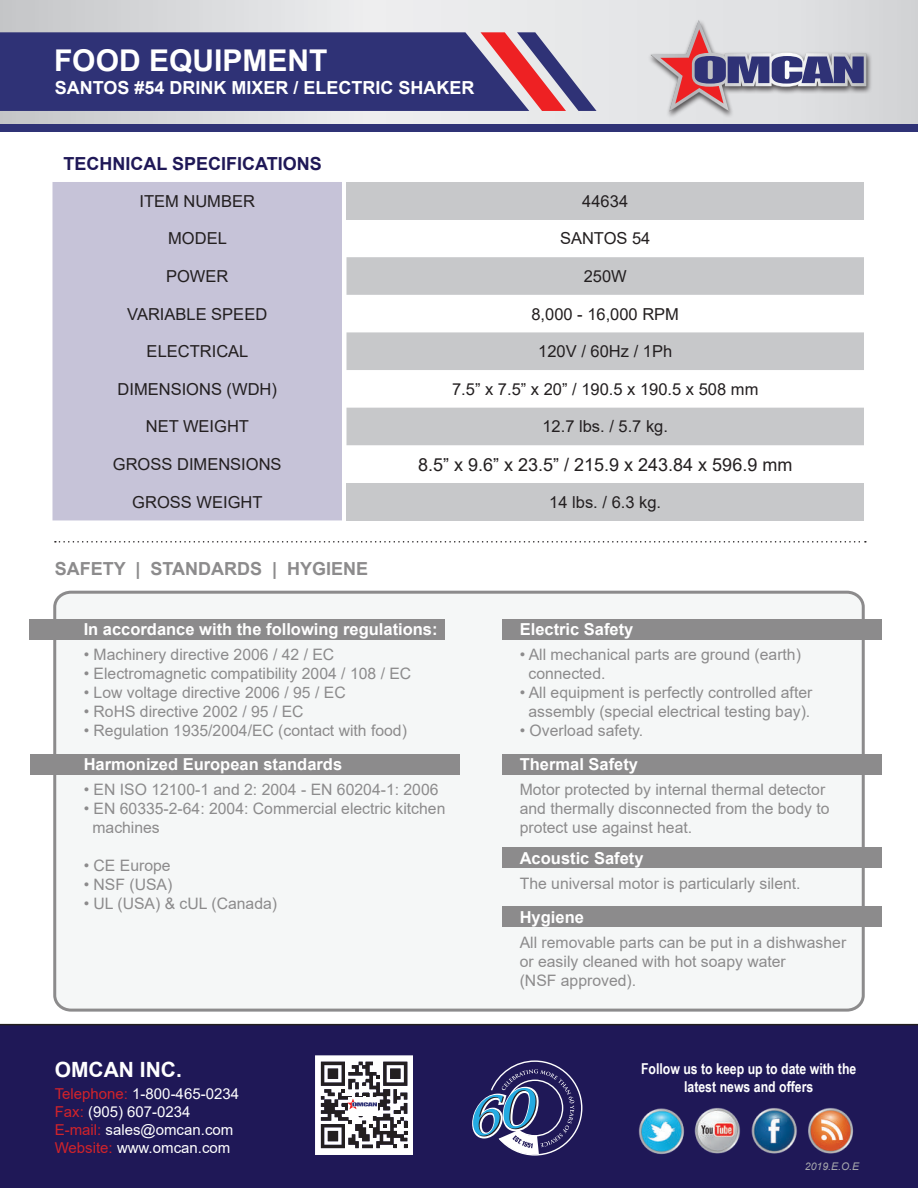
<style>
.page{position:relative;width:918px;height:1188px;background:#fff}
.page>*{position:absolute;margin:0;border:0;box-sizing:border-box;transform-origin:0 0}
.t1{font:700 30px "Arial";color:#fff}
.t2{font:700 21px "Arial";color:#fff}
.t3{font:18px "Arial";color:#231f20}
.t4{font:700 18px "Arial";color:#fff}
.t5{font:700 18px "Arial";color:#8c8b8c}
.t6{font:700 18px "Arial";color:#1f1857}
.t7{font:16.5px "Arial";color:#231f20}
.t8{font:700 16.5px "Arial";color:#fff}
.t9{font:15.75px/18.9px "Arial";color:#8c8b8c}
.t10{font:15px/18px "Arial";color:#fff}
.t11{font:700 15px/18px "Arial Narrow";color:#fff;text-align:center}
.t12{font:italic 10.5px "Arial";color:#a8a9ad}
.s1{color:#d1232a}
</style>
<div class="page">
<svg style="left:0;top:0;width:918px;height:124px;background:#dedfe1"></svg>
<svg style="left:0;top:32px;width:597px;height:79px;background:#49437e"></svg>
<div style="left:0;top:124px;width:918px;height:7px;background:#2f3276"></div>
<div style="left:647px;top:18px;width:225px;height:100px;background:#231f20;opacity:.75"></div>
<svg style="left:650px;top:20px;width:216px;height:92px;background:#b8adbb"></svg>
<div style="left:0;top:1024px;width:918px;height:164px;background:#1f1857"></div>
<img style="left:636px;top:1097px;width:239px;height:66px">
<svg style="left:472px;top:1060px;width:110px;height:96px;background:#464b7d"></svg>
<svg style="left:315px;top:1055px;width:98px;height:100px"></svg>
<div style="left:54px;top:591px;width:810px;height:421px;background:#f5f7f7;border-radius:16px"></div>
<div style="left:53px;top:591px;width:812px;height:421px;border:3px solid #8c8b8c;border-radius:16px"></div>
<div style="left:30px;top:619px;width:415px;height:21px;background:#8c8b8c"></div>
<div style="left:30px;top:754px;width:429px;height:21px;background:#8c8b8c"></div>
<div style="left:502px;top:619px;width:380px;height:21px;background:#8c8b8c"></div>
<div style="left:502px;top:754px;width:380px;height:21px;background:#8c8b8c"></div>
<div style="left:502px;top:848px;width:380px;height:20px;background:#8c8b8c"></div>
<div style="left:502px;top:907px;width:380px;height:20px;background:#8c8b8c"></div>
<div style="left:52px;top:182px;width:290px;height:338px;background:#c6c3d8"></div>
<div style="left:346px;top:182px;width:518px;height:38px;background:#c7c8ca"></div>
<svg style="left:346px;top:257px;width:518px;height:188px;fill:#c7c8ca"></svg>
<div style="left:346px;top:483px;width:518px;height:37px;background:#c7c8ca"></div>
<svg style="left:55px;top:541px;width:811px;height:2px"></svg>
<h1 class="t1" style="left:54px;top:39px;width:275px">FOOD EQUIPMENT</h1>
<p class="t4" style="left:55px;top:75px;width:421px">SANTOS #54 DRINK MIXER / ELECTRIC SHAKER</p>
<p class="t6" style="left:64px;top:151px;width:260px">TECHNICAL SPECIFICATIONS</p>
<p class="t7" style="left:140px;top:190px;width:117px">ITEM NUMBER</p>
<p class="t7" style="left:582px;top:190px;width:47px">44634</p>
<p class="t7" style="left:168px;top:227px;width:60px">MODEL</p>
<p class="t7" style="left:560px;top:227px;width:92px">SANTOS 54</p>
<p class="t7" style="left:166px;top:265px;width:64px">POWER</p>
<p class="t7" style="left:584px;top:265px;width:45px">250W</p>
<p class="t7" style="left:127px;top:302px;width:142px">VARIABLE SPEED</p>
<p class="t7" style="left:531px;top:302px;width:149px">8,000 - 16,000 RPM</p>
<p class="t7" style="left:147px;top:340px;width:103px">ELECTRICAL</p>
<p class="t7" style="left:538px;top:340px;width:135px">120V / 60Hz / 1Ph</p>
<p class="t7" style="left:118px;top:378px;width:161px">DIMENSIONS (WDH)</p>
<p class="t7" style="left:452px;top:378px;width:308px">7.5” x 7.5” x 20” / 190.5 x 190.5 x 508 mm</p>
<p class="t7" style="left:146px;top:415px;width:105px">NET WEIGHT</p>
<p class="t7" style="left:542px;top:415px;width:127px">12.7 lbs. / 5.7 kg.</p>
<p class="t7" style="left:113px;top:453px;width:170px">GROSS DIMENSIONS</p>
<p class="t3" style="left:418px;top:452px;width:376px">8.5” x 9.6” x 23.5” / 215.9 x 243.84 x 596.9 mm</p>
<p class="t7" style="left:132px;top:491px;width:132px">GROSS WEIGHT</p>
<p class="t7" style="left:549px;top:491px;width:113px">14 lbs. / 6.3 kg.</p>
<p class="t5" style="left:55px;top:556px;width:315px">SAFETY | STANDARDS | HYGIENE</p>
<p class="t8" style="left:84px;top:618px;width:355px">In accordance with the following regulations:</p>
<p class="t9" style="left:84px;top:645px;width:252px">• Machinery directive 2006 / 42 / EC</p>
<p class="t9" style="left:84px;top:664px;width:329px">• Electromagnetic compatibility 2004 / 108 / EC</p>
<p class="t9" style="left:84px;top:683px;width:264px">• Low voltage directive 2006 / 95 / EC</p>
<p class="t9" style="left:84px;top:702px;width:221px">• RoHS directive 2002 / 95 / EC</p>
<p class="t9" style="left:84px;top:721px;width:325px">• Regulation 1935/2004/EC (contact with food)</p>
<p class="t8" style="left:84px;top:753px;width:260px">Harmonized European standards</p>
<p class="t9" style="left:84px;top:780px;width:356px">• EN ISO 12100-1 and 2: 2004 - EN 60204-1: 2006</p>
<p class="t9" style="left:92px;top:799px;width:355px;text-indent:-9px">• EN 60335-2-64: 2004: Commercial electric kitchen machines</p>
<p class="t9" style="left:84px;top:856px;width:88px">• CE Europe</p>
<p class="t9" style="left:84px;top:875px;width:90px">• NSF (USA)</p>
<p class="t9" style="left:84px;top:894px;width:195px">• UL (USA) &amp; cUL (Canada)</p>
<p class="t8" style="left:520px;top:618px;width:115px">Electric Safety</p>
<p class="t9" style="left:529px;top:645px;width:274px;text-indent:-9px">• All mechanical parts are ground (earth) connected.</p>
<p class="t9" style="left:520px;top:683px;width:294px;text-align:center">• All equipment is perfectly controlled after assembly (special electrical testing bay).</p>
<p class="t9" style="left:520px;top:721px;width:125px">• Overload safety.</p>
<p class="t8" style="left:520px;top:753px;width:120px">Thermal Safety</p>
<p class="t9" style="left:520px;top:780px;width:311px">Motor protected by internal thermal detector and thermally disconnected from the body to protect use against heat.</p>
<p class="t8" style="left:520px;top:847px;width:125px">Acoustic Safety</p>
<p class="t9" style="left:520px;top:874px;width:282px">The universal motor is particularly silent.</p>
<p class="t8" style="left:520px;top:906px;width:66px">Hygiene</p>
<p class="t9" style="left:520px;top:933px;width:328px">All removable parts can be put in a dishwasher or easily cleaned with hot soapy water<br>(NSF approved).</p>
<h2 class="t2" style="left:55px;top:1055px;width:129px">OMCAN INC.</h2>
<p class="t11" style="left:641px;top:1059px;width:217px">Follow us to keep up to date with the latest news and offers</p>
<p class="t10" style="left:55px;top:1085px;width:186px"><span class="s1">Telephone:</span> 1-800-465-0234<br><span class="s1">Fax:</span> (905) 607-0234<br><span class="s1">E-mail:</span> sales@omcan.com<br><span class="s1">Website:</span> www.omcan.com</p>
<p class="t12" style="left:805px;top:1159px;width:56px">2019.E.O.E</p>
</div>
